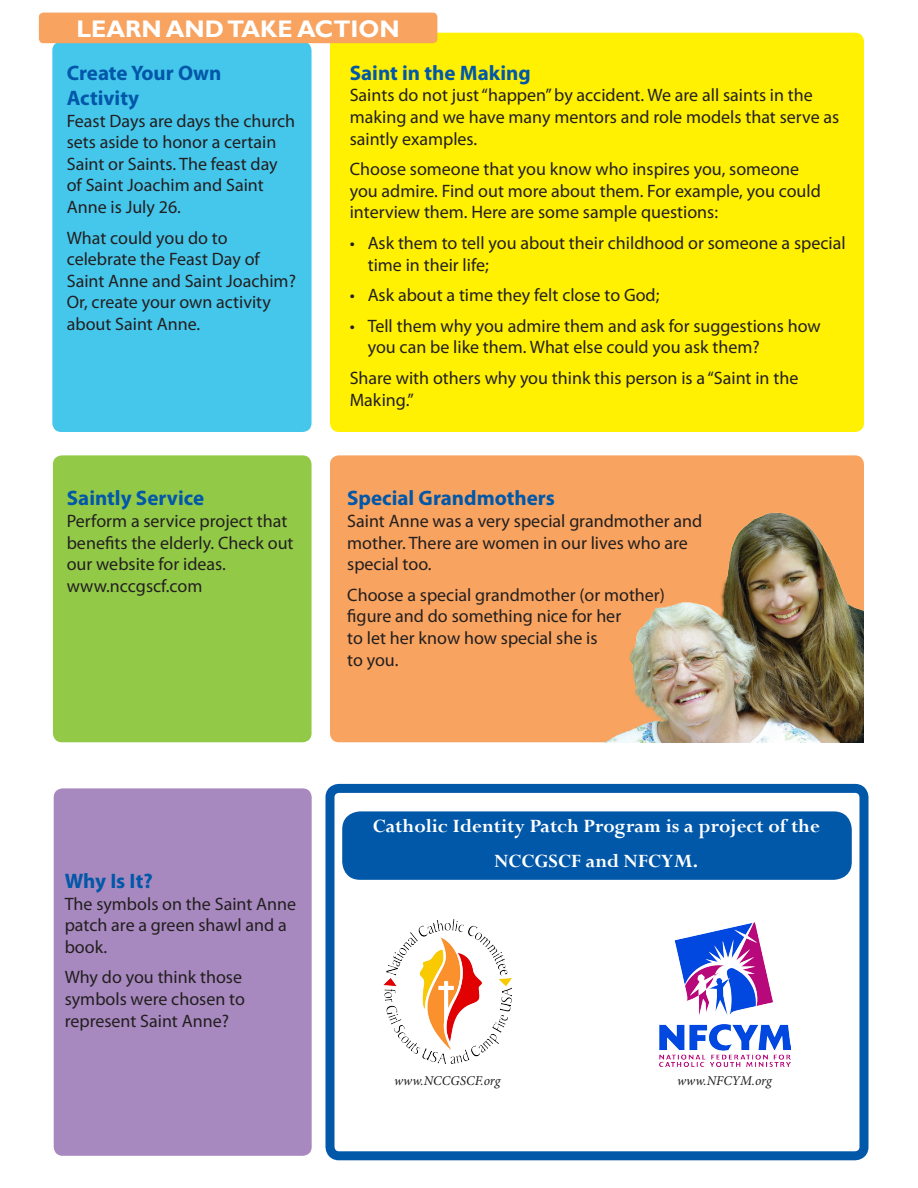
<style>
.page{position:relative;width:918px;height:1188px;background:#fff}
.page>*{position:absolute;margin:0;border:0;box-sizing:border-box;transform-origin:0 0}
.White_Header{font:700 24px "Gill Sans";color:#fff}
.Subheads{font:700 21px/25.2px "Myriad Pro";color:#0157a8}
.Catholic_Identity_Ba{font:700 21px/34.5px "Perpetua";color:#fff;text-align:center}
.Activity_Text{font:18px/21.6px "Myriad Pro";color:#231f20}
.Activity_Bullet{font:18px/21.6px "Myriad Pro";color:#231f20}
.Web_Addresses{font:italic 13.5px "Minion Pro";color:#231f20}
</style>
<div class="page">
<div style="left:330px;top:33px;width:534px;height:399px;background:#fff101;border-radius:9px"></div>
<div style="left:54px;top:788px;width:258px;height:368px;background:#a789bf;border-radius:9px"></div>
<div style="left:326px;top:784px;width:542px;height:376px;border:9px solid #0157a8;border-radius:9px"></div>
<div style="left:330px;top:455px;width:534px;height:287px;background:#f8a35f;border-radius:9px"></div>
<div style="left:53px;top:455px;width:259px;height:287px;background:#92c947;border-radius:9px"></div>
<div style="left:52px;top:42px;width:260px;height:390px;background:#45c7ec;border-radius:9px"></div>
<img style="left:383px;top:920px;width:129px;height:144px">
<img style="left:660px;top:922px;width:130px;height:145px">
<div style="left:39px;top:13px;width:398px;height:30px;background:#f8a35f;border-radius:4px"></div>
<div style="left:342px;top:811px;width:510px;height:69px;background:#0157a8;border-radius:18px"></div>
<img style="left:605px;top:512px;width:259px;height:230px">
<p class="White_Header" style="left:76px;top:14px;width:325px">LEARN AND TAKE ACTION</p>
<p class="Subheads" style="left:67px;top:59px;width:156px">Create Your Own<br>Activity</p>
<p class="Activity_Text" style="left:67px;top:109px;width:230px">Feast Days are days the church sets aside to honor a certain<br>Saint or Saints. The feast day of Saint Joachim and Saint<br>Anne is July 26.</p>
<p class="Activity_Text" style="left:67px;top:226px;width:231px">What could you do to celebrate the Feast Day of<br>Saint Anne and Saint Joachim?<br>Or, create your own activity about Saint Anne.</p>
<p class="Subheads" style="left:67px;top:485px;width:139px">Saintly Service</p>
<p class="Activity_Text" style="left:67px;top:510px;width:228px">Perform a service project that benefits the elderly. Check out our website for ideas. www.nccgscf.com</p>
<p class="Subheads" style="left:350px;top:59px;width:182px">Saint in the Making</p>
<p class="Activity_Text" style="left:350px;top:84px;width:491px">Saints do not just “happen” by accident. We are all saints in the making and we have many mentors and role models that serve as saintly examples.</p>
<p class="Activity_Text" style="left:350px;top:158px;width:473px">Choose someone that you know who inspires you, someone you admire. Find out more about them. For example, you could interview them. Here are some sample questions:</p>
<p class="Activity_Bullet" style="left:368px;top:232px;width:479px;text-indent:-18px">• Ask them to tell you about their childhood or someone a special time in their life;</p>
<p class="Activity_Bullet" style="left:350px;top:284px;width:311px">• Ask about a time they felt close to God;</p>
<p class="Activity_Bullet" style="left:368px;top:315px;width:454px;text-indent:-18px">• Tell them why you admire them and ask for suggestions how you can be like them. What else could you ask them?</p>
<p class="Activity_Text" style="left:350px;top:367px;width:450px">Share with others why you think this person is a “Saint in the<br>Making.”</p>
<p class="Subheads" style="left:347px;top:485px;width:209px">Special Grandmothers</p>
<p class="Activity_Text" style="left:347px;top:510px;width:357px">Saint Anne was a very special grandmother and mother. There are women in our lives who are special too.</p>
<p class="Activity_Text" style="left:347px;top:584px;width:319px">Choose a special grandmother (or mother) figure and do something nice for her<br>to let her know how special she is<br>to you.</p>
<p class="Subheads" style="left:65px;top:868px;width:90px">Why Is It?</p>
<p class="Activity_Text" style="left:65px;top:893px;width:233px">The symbols on the Saint Anne patch are a green shawl and a book.</p>
<p class="Activity_Text" style="left:65px;top:966px;width:182px">Why do you think those symbols were chosen to represent Saint Anne?</p>
<p class="Catholic_Identity_Ba" style="left:373px;top:808px;width:448px">Catholic Identity Patch Program is a project of the<br>NCCGSCF and NFCYM.</p>
<p class="Web_Addresses" style="left:394px;top:1072px;width:108px">www.NCCGSCF.org</p>
<p class="Web_Addresses" style="left:677px;top:1072px;width:96px">www.NFCYM.org</p>
</div>
